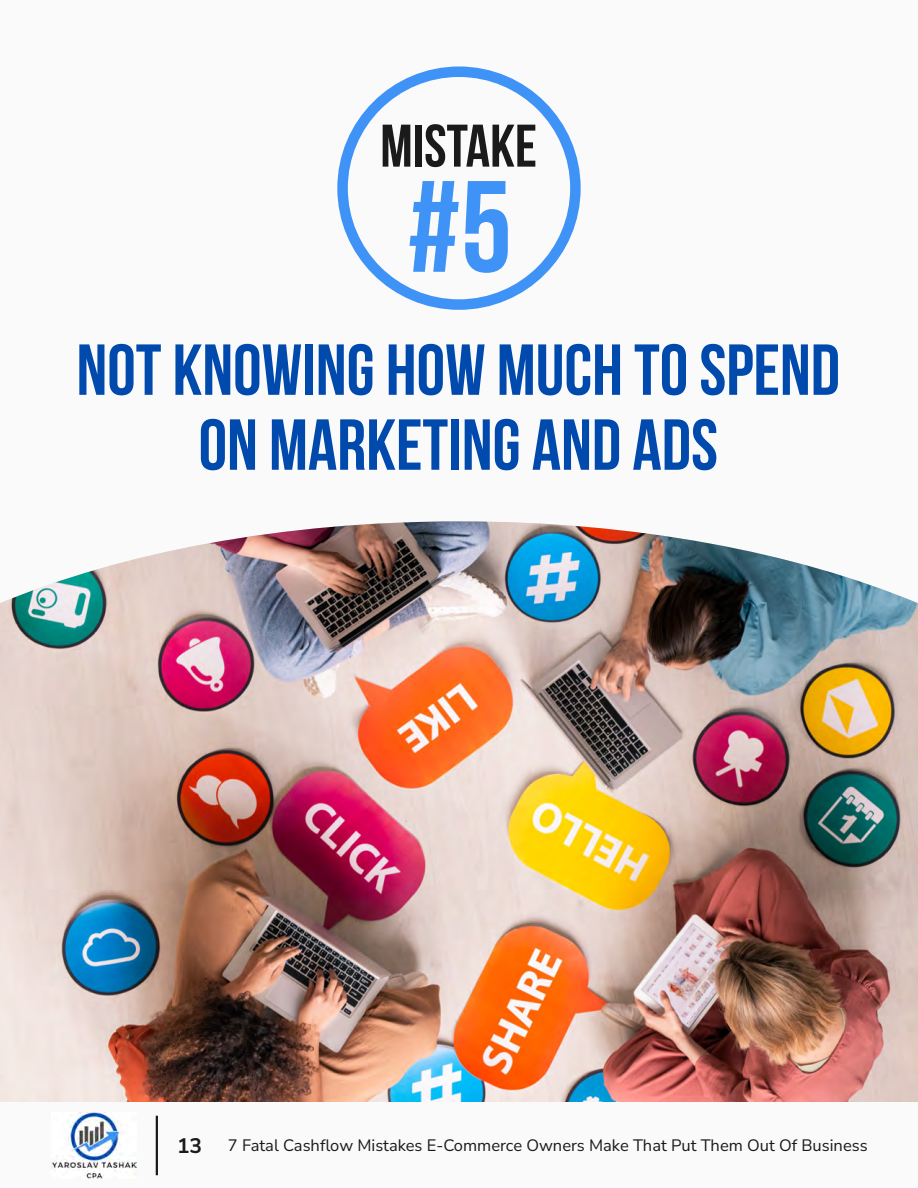
<style>
.page{position:relative;width:918px;height:1188px;background:#fafafa}
.page>*{position:absolute;margin:0;border:0;box-sizing:border-box;transform-origin:0 0}
.t1{font:700 129.6px "Bebas Neue";color:#3f93f6}
.t2{font:700 72px/75px "Bebas Neue";color:#004aad;text-align:center}
.t3{font:700 60px "Bebas Neue";color:#1a1a1a}
.t4{font:16.5px "Nunito Sans";color:#1a1a1a}
.s1{font-weight:700;font-size:21px}
</style>
<div class="page">
<img style="left:0;top:521px;width:918px;height:581px">
<hr style="left:156px;top:1116px;width:2px;height:59px;background:#1a1a1a">
<svg style="left:337px;top:66px;width:244px;height:244px"></svg>
<img style="left:51px;top:1113px;width:85px;height:65px">
<h3 class="t3" style="left:380px;top:122px;width:158px">MISTAKE</h3>
<h1 class="t1" style="left:408px;top:175px;width:106px">#5</h1>
<h2 class="t2" style="left:77px;top:339px;width:765px">NOT KNOWING HOW MUCH TO SPEND<br>ON MARKETING AND ADS</h2>
<p class="t4" style="left:177px;top:1135px;width:692px"><span class="s1">13</span> 7 Fatal Cashflow Mistakes E-Commerce Owners Make That Put Them Out Of Business</p>
</div>
